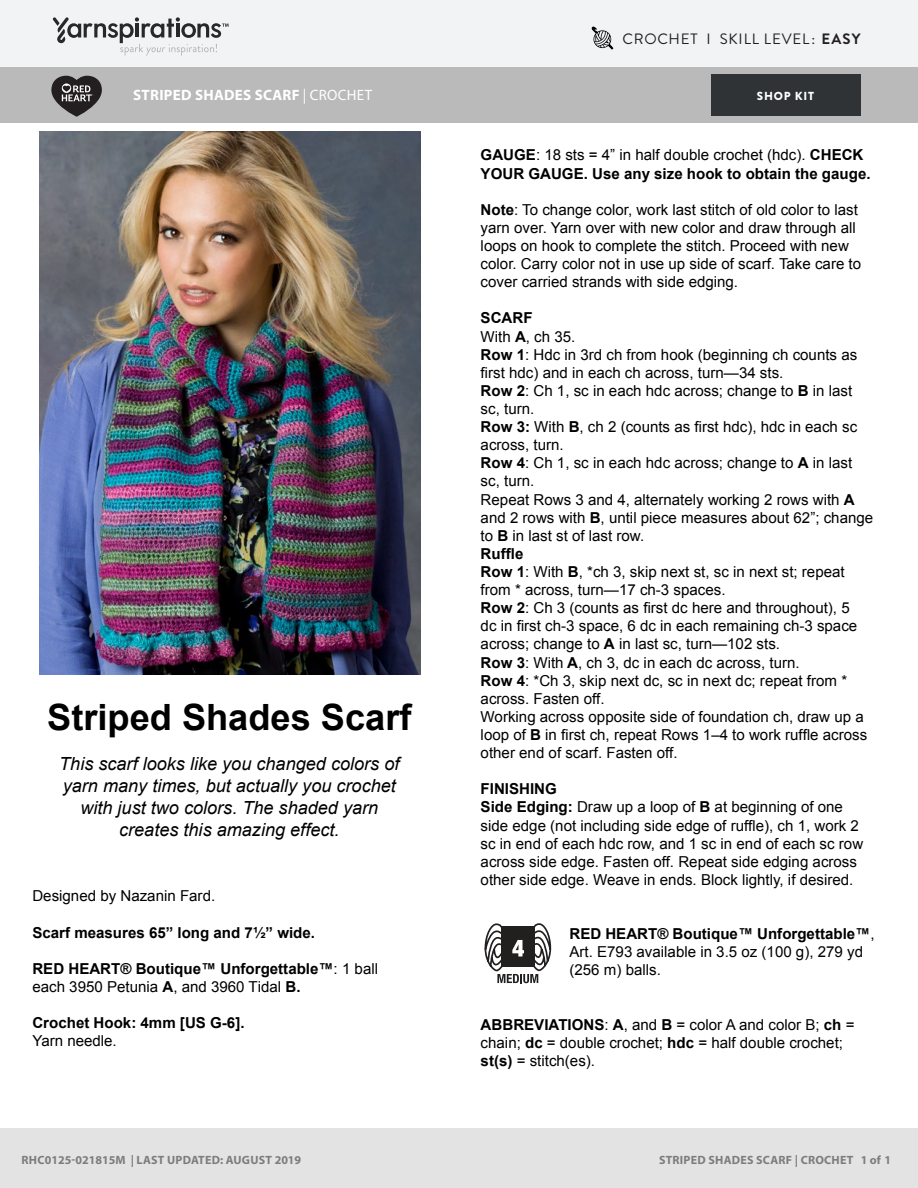
<style>
.page{position:relative;width:918px;height:1188px;background:#fff}
.page>*{position:absolute;margin:0;border:0;box-sizing:border-box;transform-origin:0 0}
.t1{font:700 36.15px "Arial";color:#000}
.t2{font:italic 18.15px/21.8px "Arial";color:#000;text-align:center}
.t3{font:15.15px/18.1px "Arial";color:#000}
.t4{font:700 15.15px/18.1px "Arial";color:#000}
.Pattern_Title{font:700 15px "Myriad Pro";letter-spacing:.02em;color:#fff}
.Skill_Level{font:15px "Brandon Grotesque";letter-spacing:.05em;color:#231f20}
.t5{font:700 12px "Myriad Pro";letter-spacing:.02em;color:#7d7d7d}
.t6{font:900 11.7px "Brandon Grotesque";letter-spacing:.065em;color:#fff}
.s1{font-weight:700}
.s2{font-weight:400}
</style>
<div class="page">
<div style="left:0;top:0;width:918px;height:68px;background:#f2f3f4"></div>
<div style="left:0;top:68px;width:918px;height:55px;background:#bbbaba"></div>
<svg style="left:53px;top:17px;width:176px;height:39px"></svg>
<div style="left:711px;top:74px;width:150px;height:42px;background:#2f3336"></div>
<svg style="left:51px;top:76px;width:51px;height:41px"></svg>
<div style="left:0;top:1128px;width:918px;height:60px;background:#e4e3e3"></div>
<img style="left:40px;top:131px;width:380px;height:544px">
<svg style="left:484px;top:923px;width:68px;height:60px"></svg>
<svg style="left:591px;top:26px;width:22px;height:24px"></svg>
<p class="Skill_Level" style="left:623px;top:29px;width:239px">CROCHET I SKILL LEVEL: <span class="s1">EASY</span></p>
<p class="Pattern_Title" style="left:133px;top:85px;width:241px">STRIPED SHADES SCARF <span class="s2">| CROCHET</span></p>
<p class="t6" style="left:757px;top:88px;width:59px">SHOP KIT</p>
<p class="t1" style="left:47px;top:697px;width:366px">Striped Shades Scarf</p>
<p class="t2" style="left:59px;top:753px;width:342px">This scarf looks like you changed colors of yarn many times, but actually you crochet with just two colors. The shaded yarn creates this amazing effect.</p>
<p class="t3" style="left:32px;top:887px;width:184px">Designed by Nazanin Fard.</p>
<p class="t4" style="left:32px;top:923px;width:284px">Scarf measures 65” long and 7½” wide.</p>
<p class="t4" style="left:32px;top:959px;width:347px">RED HEART® Boutique™ Unforgettable™<span class="s2">: 1 ball each 3950 Petunia</span> A<span class="s2">, and 3960 Tidal</span> B.</p>
<p class="t4" style="left:32px;top:1014px;width:214px">Crochet Hook: 4mm [US G-6].<br><span class="s2">Yarn needle.</span></p>
<p class="t4" style="left:481px;top:146px;width:391px">GAUGE<span class="s2">: 18 sts = 4” in half double crochet (hdc).</span> CHECK<br>YOUR GAUGE. Use any size hook to obtain the gauge.</p>
<p class="t3" style="left:481px;top:200px;width:382px"><span class="s1">Note</span>: To change color, work last stitch of old color to last yarn over. Yarn over with new color and draw through all loops on hook to complete the stitch. Proceed with new color. Carry color not in use up side of scarf. Take care to cover carried strands with side edging.</p>
<p class="t3" style="left:481px;top:309px;width:394px"><span class="s1">SCARF<br></span>With <span class="s1">A</span>, ch 35.<br><span class="s1">Row 1</span>: Hdc in 3rd ch from hook (beginning ch counts as first hdc) and in each ch across, turn—34 sts.<br><span class="s1">Row 2</span>: Ch 1, sc in each hdc across; change to <span class="s1">B</span> in last sc, turn.<br><span class="s1">Row 3:</span> With <span class="s1">B</span>, ch 2 (counts as first hdc), hdc in each sc across, turn.<br><span class="s1">Row 4</span>: Ch 1, sc in each hdc across; change to <span class="s1">A</span> in last sc, turn.<br>Repeat Rows 3 and 4, alternately working 2 rows with <span class="s1">A </span>and 2 rows with <span class="s1">B</span>, until piece measures about 62”; change to <span class="s1">B</span> in last st of last row.<br><span class="s1">Ruffle<br>Row 1</span>: With <span class="s1">B</span>, *ch 3, skip next st, sc in next st; repeat from * across, turn—17 ch-3 spaces.<br><span class="s1">Row 2</span>: Ch 3 (counts as first dc here and throughout), 5<br>dc in first ch-3 space, 6 dc in each remaining ch-3 space across; change to <span class="s1">A</span> in last sc, turn—102 sts.<br><span class="s1">Row 3</span>: With <span class="s1">A</span>, ch 3, dc in each dc across, turn.<br><span class="s1">Row 4</span>: *Ch 3, skip next dc, sc in next dc; repeat from * across. Fasten off.<br>Working across opposite side of foundation ch, draw up a loop of <span class="s1">B</span> in first ch, repeat Rows 1–4 to work ruffle across other end of scarf. Fasten off.</p>
<p class="t3" style="left:481px;top:780px;width:384px"><span class="s1">FINISHING<br>Side Edging:</span> Draw up a loop of <span class="s1">B</span> at beginning of one side edge (not including side edge of ruffle), ch 1, work 2 sc in end of each hdc row, and 1 sc in end of each sc row across side edge. Fasten off. Repeat side edging across other side edge. Weave in ends. Block lightly, if desired.</p>
<p class="t3" style="left:569px;top:925px;width:307px"><span class="s1">RED HEART® Boutique™ Unforgettable™</span>,<br>Art. E793 available in 3.5 oz (100 g), 279 yd (256 m) balls.</p>
<p class="t3" style="left:481px;top:1015px;width:375px"><span class="s1">ABBREVIATIONS</span>: <span class="s1">A</span>, and <span class="s1">B</span> = color A and color B; <span class="s1">ch</span> = chain; <span class="s1">dc</span> = double crochet; <span class="s1">hdc</span> = half double crochet; <span class="s1">st(s)</span> = stitch(es).</p>
<p class="t5" style="left:22px;top:1152px;width:281px">RHC0125-021815M | LAST UPDATED: AUGUST 2019</p>
<p class="t5" style="left:659px;top:1152px;width:234px">STRIPED SHADES SCARF | CROCHET 1 of 1</p>
</div>
